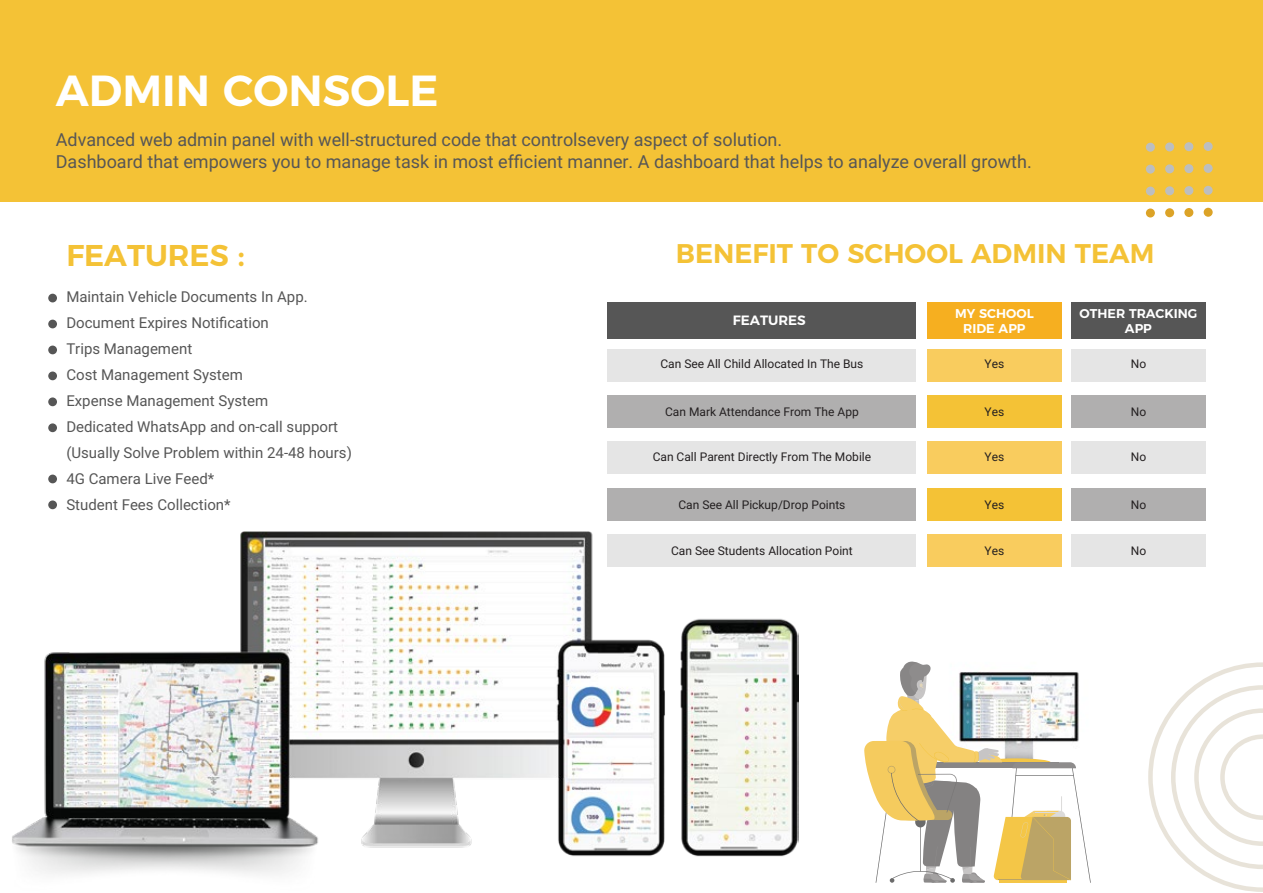
<style>
.page{position:relative;width:1263px;height:893px;background:#fff}
.page>*{position:absolute;margin:0;border:0;box-sizing:border-box;transform-origin:0 0}
.t1{font:600 43.5px "Montserrat";color:#fff}
.t2{font:600 30px "Montserrat";color:#f4c236}
.t3{font:600 27px "Montserrat";color:#f4c236}
.t4{font:18px/21.9px "Roboto";color:#565656}
.t5{font:15px/26px "Roboto";color:#565656}
.t6{font:600 13.5px "Montserrat";color:#fff}
.t7{font:600 12.75px/15.3px "Montserrat";color:#fff;text-align:center}
.t8{font:12px "Roboto";color:#231f20}
</style>
<div class="page">
<div style="left:608px;top:349px;width:308px;height:32px;background:#e5e5e5"></div>
<div style="left:608px;top:395px;width:308px;height:33px;background:#b0afaf"></div>
<div style="left:608px;top:442px;width:308px;height:32px;background:#e5e5e5"></div>
<div style="left:608px;top:488px;width:308px;height:32px;background:#b0afaf"></div>
<div style="left:608px;top:534px;width:308px;height:33px;background:#e5e5e5"></div>
<div style="left:608px;top:302px;width:308px;height:36px;background:#565656"></div>
<div style="left:927px;top:302px;width:134px;height:36px;background:#f6af20"></div>
<div style="left:927px;top:349px;width:134px;height:32px;background:#f9cc5e"></div>
<div style="left:927px;top:395px;width:134px;height:33px;background:#f4c236"></div>
<div style="left:927px;top:442px;width:134px;height:32px;background:#f9cc5e"></div>
<div style="left:927px;top:488px;width:134px;height:32px;background:#f4c236"></div>
<div style="left:927px;top:534px;width:134px;height:33px;background:#f9cc5e"></div>
<div style="left:0;top:0;width:1263px;height:202px;background:#f4c236"></div>
<svg style="left:1148px;top:662px;width:115px;height:230px"></svg>
<div style="left:1204px;top:208px;width:9px;height:9px;background:#dca327;border-radius:50%"></div>
<div style="left:1204px;top:186px;width:9px;height:9px;background:#bcbec0;border-radius:50%"></div>
<div style="left:1204px;top:164px;width:9px;height:9px;background:#bcbec0;border-radius:50%"></div>
<div style="left:1204px;top:142px;width:9px;height:9px;background:#bcbec0;border-radius:50%"></div>
<div style="left:1184px;top:208px;width:9px;height:9px;background:#dca327;border-radius:50%"></div>
<div style="left:1184px;top:186px;width:9px;height:9px;background:#bcbec0;border-radius:50%"></div>
<div style="left:1184px;top:164px;width:9px;height:9px;background:#bcbec0;border-radius:50%"></div>
<div style="left:1184px;top:142px;width:9px;height:9px;background:#bcbec0;border-radius:50%"></div>
<div style="left:1165px;top:208px;width:9px;height:9px;background:#dca327;border-radius:50%"></div>
<div style="left:1165px;top:186px;width:9px;height:9px;background:#bcbec0;border-radius:50%"></div>
<div style="left:1165px;top:164px;width:9px;height:9px;background:#bcbec0;border-radius:50%"></div>
<div style="left:1165px;top:142px;width:9px;height:9px;background:#bcbec0;border-radius:50%"></div>
<div style="left:1146px;top:208px;width:9px;height:9px;background:#dca327;border-radius:50%"></div>
<div style="left:1146px;top:187px;width:9px;height:9px;background:#bcbec0;border-radius:50%"></div>
<div style="left:1146px;top:165px;width:9px;height:9px;background:#bcbec0;border-radius:50%"></div>
<div style="left:1146px;top:143px;width:9px;height:9px;background:#bcbec0;border-radius:50%"></div>
<div style="left:48px;top:294px;width:9px;height:8px;background:#565656;border-radius:50%"></div>
<div style="left:48px;top:320px;width:9px;height:8px;background:#565656;border-radius:50%"></div>
<div style="left:48px;top:346px;width:9px;height:8px;background:#565656;border-radius:50%"></div>
<div style="left:48px;top:371px;width:9px;height:9px;background:#565656;border-radius:50%"></div>
<div style="left:48px;top:397px;width:9px;height:9px;background:#565656;border-radius:50%"></div>
<div style="left:48px;top:423px;width:9px;height:9px;background:#565656;border-radius:50%"></div>
<div style="left:48px;top:475px;width:9px;height:8px;background:#565656;border-radius:50%"></div>
<div style="left:48px;top:500px;width:9px;height:9px;background:#565656;border-radius:50%"></div>
<div style="left:1071px;top:302px;width:134px;height:36px;background:#565656"></div>
<div style="left:1071px;top:349px;width:134px;height:32px;background:#e5e5e5"></div>
<div style="left:1071px;top:395px;width:134px;height:33px;background:#b0afaf"></div>
<div style="left:1071px;top:442px;width:134px;height:32px;background:#e5e5e5"></div>
<div style="left:1071px;top:488px;width:134px;height:32px;background:#b0afaf"></div>
<div style="left:1071px;top:534px;width:134px;height:33px;background:#e5e5e5"></div>
<svg style="left:864px;top:661px;width:227px;height:222px"></svg>
<img style="left:12px;top:532px;width:787px;height:342px">
<h1 class="t1" style="left:56px;top:55px;width:384px">ADMIN CONSOLE</h1>
<p class="t4" style="left:56px;top:128px;width:977px">Advanced web admin panel with well-structured code that controlsevery aspect of solution.<br>Dashboard that empowers you to manage task in most efficient manner. A dashboard that helps to analyze overall growth.</p>
<h2 class="t2" style="left:66px;top:231px;width:180px">FEATURES :</h2>
<p class="t5" style="left:66px;top:284px;width:287px">Maintain Vehicle Documents In App.<br>Document Expires Notification<br>Trips Management<br>Cost Management System<br>Expense Management System<br>Dedicated WhatsApp and on-call support (Usually Solve Problem within 24-48 hours)<br>4G Camera Live Feed*<br>Student Fees Collection*</p>
<h3 class="t3" style="left:676px;top:232px;width:480px">BENEFIT TO SCHOOL ADMIN TEAM</h3>
<p class="t6" style="left:733px;top:309px;width:75px">FEATURES</p>
<p class="t8" style="left:660px;top:356px;width:204px">Can See All Child Allocated In The Bus</p>
<p class="t8" style="left:665px;top:404px;width:195px">Can Mark Attendance From The App</p>
<p class="t8" style="left:653px;top:449px;width:220px">Can Call Parent Directly From The Mobile</p>
<p class="t8" style="left:678px;top:496px;width:169px">Can See All Pickup/Drop Points</p>
<p class="t8" style="left:671px;top:542px;width:183px">Can See Students Allocation Point</p>
<p class="t7" style="left:955px;top:305px;width:80px">MY SCHOOL<br>RIDE APP</p>
<p class="t8" style="left:984px;top:356px;width:21px">Yes</p>
<p class="t8" style="left:984px;top:404px;width:21px">Yes</p>
<p class="t8" style="left:984px;top:449px;width:21px">Yes</p>
<p class="t8" style="left:984px;top:496px;width:21px">Yes</p>
<p class="t8" style="left:984px;top:542px;width:21px">Yes</p>
<p class="t7" style="left:1079px;top:305px;width:119px">OTHER TRACKING<br>APP</p>
<p class="t8" style="left:1131px;top:356px;width:17px">No</p>
<p class="t8" style="left:1131px;top:404px;width:17px">No</p>
<p class="t8" style="left:1131px;top:449px;width:17px">No</p>
<p class="t8" style="left:1131px;top:496px;width:17px">No</p>
<p class="t8" style="left:1131px;top:542px;width:17px">No</p>
</div>
